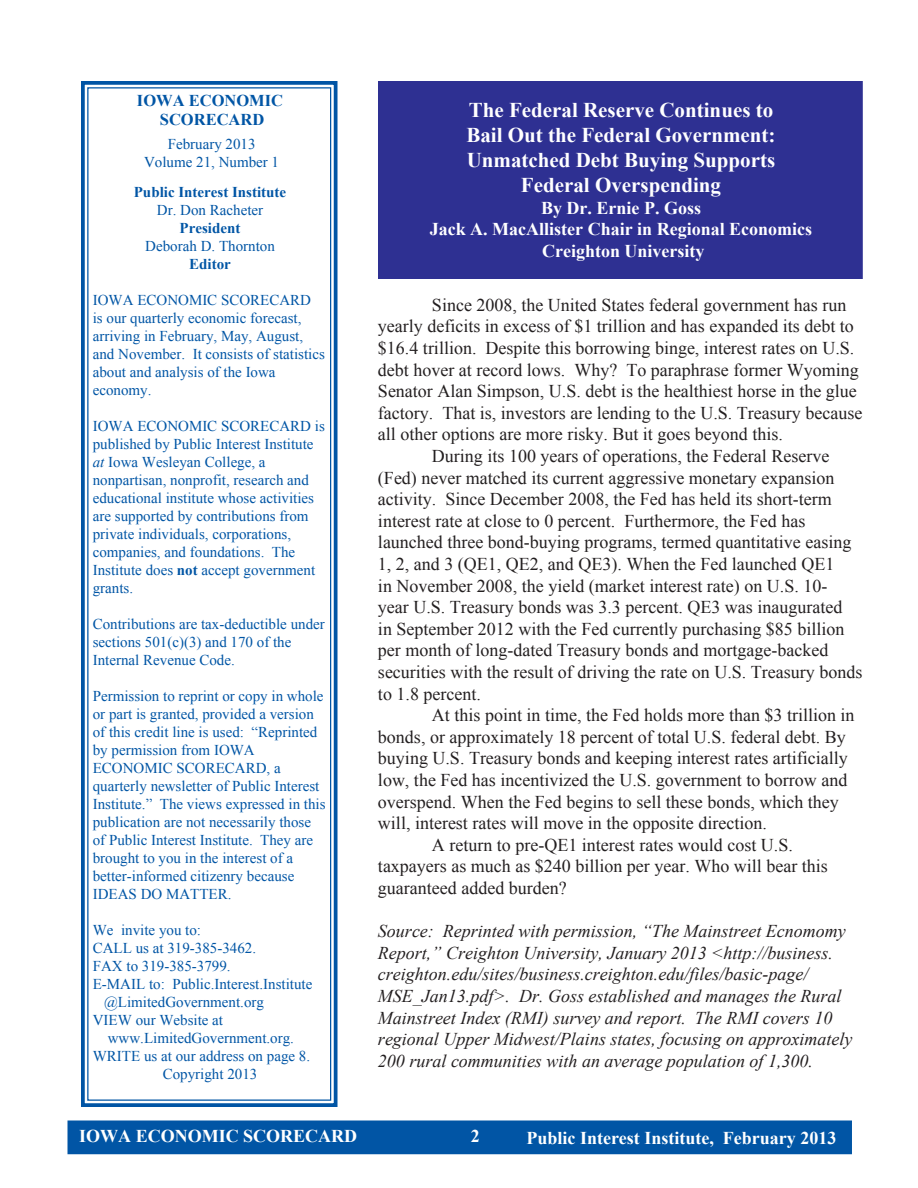
<style>
.page{position:relative;width:918px;height:1188px;background:#fff}
.page>*{position:absolute;margin:0;border:0;box-sizing:border-box;transform-origin:0 0}
.t1{font:700 21px "Times New Roman";color:#fff}
.Endnote_Text{font:18px/21.6px "Times New Roman";color:#231f20}
.Endnote_Text-2{font:italic 18px/21.6px "Times New Roman";color:#231f20}
.t2{font:700 18px "Times New Roman";color:#fff}
.t3{font:700 16.5px "Times New Roman";color:#0155a5}
.t4{font:15px/18px "Times New Roman";color:#0155a5}
.t5{font:700 15px "Times New Roman";color:#0155a5}
.s1{font-style:italic}
.s2{font-weight:700}
</style>
<div class="page">
<svg style="left:81px;top:81px;width:257px;height:1026px"></svg>
<div style="left:87px;top:87px;width:244px;height:1014px;border:1px solid #0155a5"></div>
<div style="left:68px;top:1121px;width:783px;height:33px;background:#0155a5"></div>
<div style="left:68px;top:1120px;width:784px;height:34px;border:2px solid #0155a5"></div>
<div style="left:379px;top:82px;width:482px;height:196px;background:#2e3092"></div>
<div style="left:378px;top:81px;width:485px;height:198px;border:3px solid #2e3092"></div>
<p class="t3" style="left:137px;top:89px;width:18px">IOWA</p>
<p class="t3" style="left:189px;top:89px;width:25px">ECONOM</p>
<p class="t3" style="left:265px;top:89px;width:18px">IC</p>
<p class="t3" style="left:160px;top:109px;width:23px">SCOR</p>
<p class="t3" style="left:206px;top:109px;width:24px">ECARD</p>
<p class="t4" style="left:168px;top:135px;width:89px">February 2013</p>
<p class="t4" style="left:144px;top:153px;width:136px">Volume 21, Number 1</p>
<p class="t5" style="left:134px;top:182px;width:154px">Public Interest Institute</p>
<p class="t4" style="left:157px;top:201px;width:108px">Dr. Don Racheter</p>
<p class="t5" style="left:180px;top:218px;width:62px">President</p>
<p class="t4" style="left:145px;top:237px;width:131px">Deborah D. Thornton</p>
<p class="t5" style="left:189px;top:254px;width:43px">Editor</p>
<p class="t4" style="left:93px;top:291px;width:220px">IOWA ECONOMIC SCORECARD is our quarterly economic forecast, arriving in February, May, August,</p>
<p class="t4" style="left:93px;top:345px;width:234px">and November. It consists of statistics about and analysis of the Iowa economy.</p>
<p class="t4" style="left:93px;top:417px;width:234px">IOWA ECONOMIC SCORECARD is published by Public Interest Institute <span class="s1">at</span> Iowa Wesleyan College, a</p>
<p class="t4" style="left:93px;top:471px;width:223px">nonpartisan, nonprofit, research and educational institute whose activities are supported by contributions from private individuals, corporations,</p>
<p class="t4" style="left:93px;top:543px;width:224px">companies, and foundations. The<br>Institute does <span class="s2">not</span> accept government grants.</p>
<p class="t4" style="left:93px;top:615px;width:234px">Contributions are tax-deductible under sections 501(c)(3) and 170 of the<br>Internal Revenue Code.</p>
<p class="t4" style="left:93px;top:687px;width:232px">Permission to reprint or copy in whole or part is granted, provided a version of this credit line is used: “Reprinted by permission from IOWA</p>
<p class="t4" style="left:93px;top:759px;width:234px">ECONOMIC SCORECARD, a quarterly newsletter of Public Interest Institute.” The views expressed in this publication are not necessarily those of Public Interest Institute. They are brought to you in the interest of a</p>
<p class="t4" style="left:93px;top:867px;width:203px">better-informed citizenry because<br>IDEAS DO MATTER.</p>
<p class="t4" style="left:93px;top:921px;width:110px">We invite you to:</p>
<p class="t4" style="left:93px;top:939px;width:165px">CALL us at 319-385-3462.</p>
<p class="t4" style="left:93px;top:957px;width:139px">FAX to 319-385-3799.</p>
<p class="t4" style="left:93px;top:975px;width:221px">E-MAIL to: Public.Interest.Institute</p>
<p class="t4" style="left:104px;top:993px;width:162px">@LimitedGovernment.org</p>
<p class="t4" style="left:108px;top:1011px;width:188px;text-indent:-15px">VIEW our Website at www.LimitedGovernment.org.</p>
<p class="t4" style="left:93px;top:1047px;width:219px">WRITE us at our address on page 8.</p>
<p class="t4" style="left:163px;top:1065px;width:96px">Copyright 2013</p>
<p class="t1" style="left:469px;top:95px;width:306px">The Federal Reserve Continues to</p>
<p class="t1" style="left:466px;top:120px;width:311px">Bail Out the Federal Government:</p>
<p class="t1" style="left:467px;top:145px;width:310px">Unmatched Debt Buying Supports</p>
<p class="t1" style="left:521px;top:171px;width:202px">Federal Overspending</p>
<p class="t2" style="left:541px;top:195px;width:162px">By Dr. Ernie P. Goss</p>
<p class="t2" style="left:430px;top:217px;width:384px">Jack A. MacAllister C hair in Regional Economics</p>
<p class="t2" style="left:538px;top:239px;width:168px">C reighton University</p>
<p class="Endnote_Text" style="left:378px;top:294px;width:486px;text-indent:54px">Since 2008, the United States federal government has run yearly deficits in excess of $1 trillion and has expanded its debt to $16.4 trillion. Despite this borrowing binge, interest rates on U.S. debt hover at record lows. Why? To paraphrase former Wyoming Senator Alan Simpson, U.S. debt is the healthiest horse in the glue factory. That is, investors are lending to the U.S. Treasury because all other options are more risky. But it goes beyond this.</p>
<p class="Endnote_Text" style="left:378px;top:445px;width:486px;text-indent:54px">During its 100 years of operations, the Federal Reserve (Fed) never matched its current aggressive monetary expansion activity. Since December 2008, the Fed has held its short-term interest rate at close to 0 percent. Furthermore, the Fed has launched three bond-buying programs, termed quantitative easing 1, 2, and 3 (QE1, QE2, and QE3). When the Fed launched QE1<br>in November 2008, the yield (market interest rate) on U.S. 10- year U.S. Treasury bonds was 3.3 percent. QE3 was inaugurated<br>in September 2012 with the Fed currently purchasing $85 billion per month of long-dated Treasury bonds and mortgage-backed securities with the result of driving the rate on U.S. Treasury bonds to 1.8 percent.</p>
<p class="Endnote_Text" style="left:378px;top:704px;width:478px;text-indent:54px">At this point in time, the Fed holds more than $3 trillion in bonds, or approximately 18 percent of total U.S. federal debt. By buying U.S. Treasury bonds and keeping interest rates artificially low, the Fed has incentivized the U.S. government to borrow and overspend. When the Fed begins to sell these bonds, which they will, interest rates will move in the opposite direction.</p>
<p class="Endnote_Text" style="left:378px;top:834px;width:451px;text-indent:54px">A return to pre-QE1 interest rates would cost U.S. taxpayers as much as $240 billion per year. Who will bear this guaranteed added burden?</p>
<p class="Endnote_Text-2" style="left:378px;top:920px;width:476px">Source: Reprinted with permission, “The Mainstreet Ecnomomy Report,” Creighton University, January 2013 &lt;http://business. creighton.edu/sites/business.creighton.edu/files/basic-page/ MSE_Jan13.pdf&gt;. Dr. Goss established and manages the Rural Mainstreet Index (RMI) survey and report. The RMI covers 10 regional Upper Midwest/Plains states, focusing on approximately 200 rural communities with an average population of 1,300.</p>
<p class="t2" style="left:79px;top:1123px;width:279px">Iowa Economic Scorecard</p>
<p class="t2" style="left:526px;top:1126px;width:311px">Public Interest Institute, February 2013</p>
</div>
